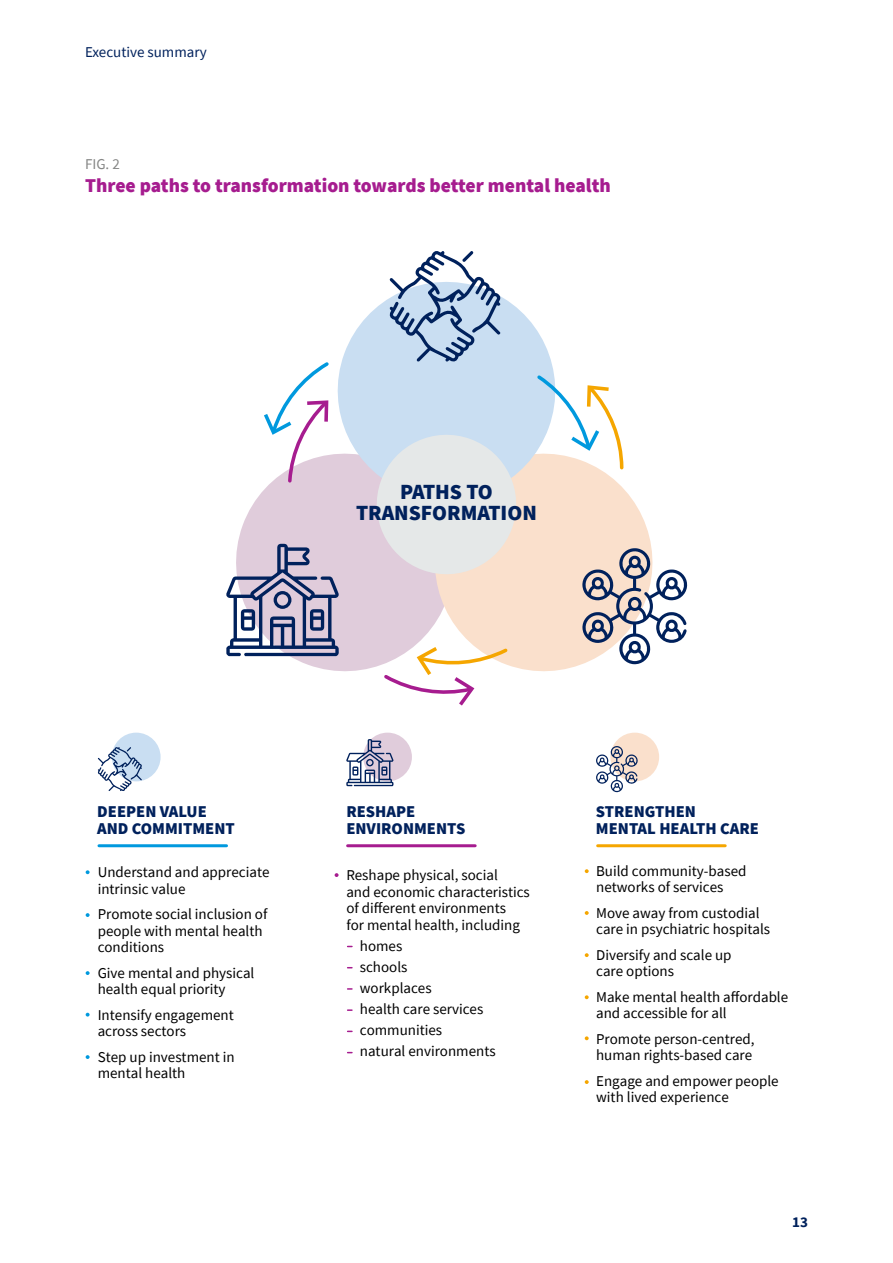
<style>
.page{position:relative;width:893px;height:1263px;background:#fff}
.page>*{position:absolute;margin:0;border:0;box-sizing:border-box;transform-origin:0 0}
.t1{font:900 21.6px/21.6px "Source Sans Pro";color:#00215c;text-align:center}
.t2{font:900 19.5px "Source Sans Pro";color:#a61c8f}
.t3{font:900 16.5px/16.5px "Source Sans Pro";color:#00215c}
.t4{font:15px/16.5px "Source Sans Pro";color:#000}
.t5{font:15px "Source Sans Pro";color:#00215c}
.t6{font:15px "Source Sans Pro";color:#858685}
.t7{font:700 15px "Source Sans Pro";color:#00215c}
</style>
<div class="page">
<svg style="left:229px;top:485px;width:192px;height:187px;fill:#e0ccdb"></svg>
<svg style="left:421px;top:471px;width:231px;height:201px;background:#f9e3d3"></svg>
<svg style="left:324px;top:296px;width:245px;height:217px;fill:#c9def2"></svg>
<svg style="left:368px;top:426px;width:157px;height:157px;background:#e2e2e5"></svg>
<div style="left:610px;top:733px;width:49px;height:48px;background:#fae0cc;border-radius:50%"></div>
<svg style="left:381px;top:646px;width:129px;height:59px"></svg>
<svg style="left:534px;top:372px;width:90px;height:99px"></svg>
<svg style="left:264px;top:359px;width:68px;height:126px"></svg>
<svg style="left:582px;top:548px;width:106px;height:117px"></svg>
<hr style="left:598px;top:844px;width:127px;height:3px;background:#f5a600">
<svg style="left:585px;top:869px;width:4px;height:4px"></svg>
<svg style="left:585px;top:911px;width:4px;height:4px"></svg>
<svg style="left:585px;top:953px;width:4px;height:4px"></svg>
<svg style="left:585px;top:995px;width:4px;height:4px"></svg>
<svg style="left:585px;top:1036px;width:4px;height:4px"></svg>
<svg style="left:585px;top:1080px;width:4px;height:4px"></svg>
<svg style="left:389px;top:251px;width:111px;height:112px"></svg>
<svg style="left:596px;top:746px;width:42px;height:46px"></svg>
<div style="left:112px;top:733px;width:49px;height:48px;background:#c9def2;border-radius:50%"></div>
<hr style="left:99px;top:844px;width:128px;height:3px;background:#0099de">
<svg style="left:86px;top:870px;width:4px;height:4px"></svg>
<svg style="left:86px;top:913px;width:4px;height:4px"></svg>
<svg style="left:86px;top:971px;width:4px;height:4px"></svg>
<svg style="left:86px;top:1013px;width:4px;height:3px"></svg>
<svg style="left:86px;top:1055px;width:4px;height:4px"></svg>
<svg style="left:98px;top:747px;width:44px;height:44px"></svg>
<div style="left:363px;top:733px;width:49px;height:48px;background:#e0ccdb;border-radius:50%"></div>
<hr style="left:348px;top:844px;width:127px;height:3px;background:#a61c8f">
<svg style="left:335px;top:873px;width:4px;height:4px"></svg>
<svg style="left:226px;top:544px;width:113px;height:112px;background:#9e9db8"></svg>
<svg style="left:346px;top:739px;width:48px;height:47px"></svg>
<p class="t5" style="left:85px;top:42px;width:123px">Executive summary</p>
<p class="t6" style="left:85px;top:154px;width:36px">FIG. 2</p>
<h2 class="t2" style="left:85px;top:172px;width:527px">Three paths to transformation towards better mental health</h2>
<h1 class="t1" style="left:356px;top:480px;width:182px">PATHS TO<br>TRANSFORMATION</h1>
<p class="t3" style="left:97px;top:803px;width:139px">DEEPEN VALUE<br>AND COMMITMENT</p>
<p class="t4" style="left:98px;top:864px;width:173px">Understand and appreciate intrinsic value</p>
<p class="t4" style="left:98px;top:906px;width:171px">Promote social inclusion of people with mental health conditions</p>
<p class="t4" style="left:98px;top:964px;width:158px">Give mental and physical health equal priority</p>
<p class="t4" style="left:98px;top:1006px;width:138px">Intensify engagement across sectors</p>
<p class="t4" style="left:98px;top:1048px;width:139px">Step up investment in mental health</p>
<p class="t3" style="left:346px;top:803px;width:121px">RESHAPE<br>ENVIRONMENTS</p>
<p class="t4" style="left:346px;top:867px;width:185px">Reshape physical, social<br>and economic characteristics of different environments<br>for mental health, including</p>
<p class="t4" style="left:360px;top:935px;width:137px;line-height:21px">homes<br>schools<br>workplaces<br>health care services communities<br>natural environments</p>
<p class="t3" style="left:596px;top:803px;width:164px">STRENGTHEN<br>MENTAL HEALTH CARE</p>
<p class="t4" style="left:596px;top:862px;width:152px">Build community-based networks of services</p>
<p class="t4" style="left:596px;top:904px;width:175px">Move away from custodial care in psychiatric hospitals</p>
<p class="t4" style="left:596px;top:946px;width:137px">Diversify and scale up care options</p>
<p class="t4" style="left:596px;top:988px;width:194px">Make mental health affordable and accessible for all</p>
<p class="t4" style="left:596px;top:1030px;width:160px">Promote person-centred, human rights-based care</p>
<p class="t4" style="left:596px;top:1072px;width:184px">Engage and empower people with lived experience</p>
<p class="t7" style="left:792px;top:1211px;width:17px">13</p>
</div>
